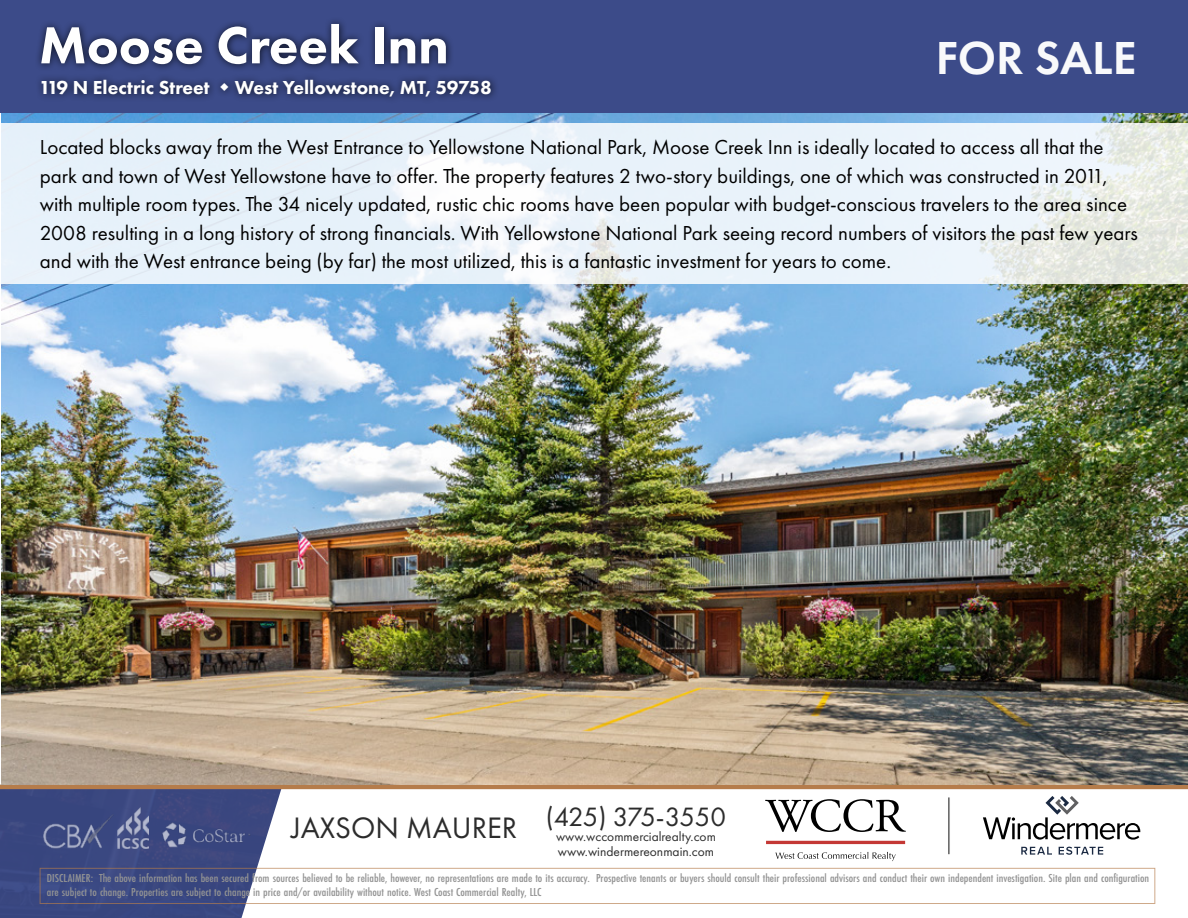
<style>
.page{position:relative;width:1188px;height:918px;background:#fff}
.page>*{position:absolute;margin:0;border:0;box-sizing:border-box;transform-origin:0 0}
.t1{font:56.7px "Futura PT";color:#2c2c2c;scale:.53 1}
.t2{font:800 54px "Futura PT";color:#fff}
.t3{font:600 48px "Futura PT";color:#fff}
.t4{font:30.75px "Futura PT";color:#2c2c2c}
.t5{font:27.45px "Futura PT";letter-spacing:-.04em;color:#2c2c2c}
.t6{font:22.5px "Futura PT";color:#2c2c2c}
.t7{font:21px/28.5px "Futura PT";color:#000}
.t8{font:800 19.5px "Futura PT";color:#fff}
.t9{font:13.5px/15px "Futura PT";color:#2c2c2c}
.t10{font:500 12px/13.5px "Futura PT Cond";color:#939393;scale:1.09 1}
</style>
<div class="page">
<img style="left:0;top:112px;width:1188px;height:806px">
<svg style="left:239px;top:789px;width:949px;height:129px"></svg>
<img style="left:156px;top:821px;width:97px;height:26px">
<img style="left:39px;top:811px;width:78px;height:40px">
<img style="left:117px;top:806px;width:31px;height:42px">
<svg style="left:765px;top:799px;width:141px;height:33px"></svg>
<hr style="left:766px;top:841px;width:139px;height:3px;background:#c43835">
<svg style="left:775px;top:852px;width:121px;height:9px"></svg>
<hr style="left:0;top:785px;width:1188px;height:4px;background:#b57c4b">
<svg style="left:1021px;top:847px;width:31px;height:8px"></svg>
<svg style="left:1059px;top:847px;width:44px;height:8px"></svg>
<svg style="left:983px;top:796px;width:157px;height:44px"></svg>
<div style="left:0;top:0;width:1188px;height:112px;background:#3c4b89"></div>
<div style="left:34px;top:16px;width:465px;height:89px;background:#000;opacity:.75"></div>
<svg style="left:0;top:123px;width:1188px;height:160px;background:#e9f1f7"></svg>
<svg style="left:221px;top:83px;width:8px;height:8px"></svg>
<h2 class="t2" style="left:39px;top:12px;width:411px">Moose Creek Inn</h2>
<p class="t8" style="left:39px;top:76px;width:172px">119 N Electric Street</p>
<p class="t8" style="left:235px;top:76px;width:259px">West Yellowstone, MT, 59758</p>
<h3 class="t3" style="left:935px;top:28px;width:203px">FOR SALE</h3>
<p class="t7" style="left:40px;top:133px;width:1099px">Located blocks away from the West Entrance to Yellowstone National Park, Moose Creek Inn is ideally located to access all that the park and town of West Yellowstone have to offer. The property features 2 two-story buildings, one of which was constructed in 2011, with multiple room types. The 34 nicely updated, rustic chic rooms have been popular with budget-conscious travelers to the area since 2008 resulting in a long history of strong financials. With Yellowstone National Park seeing record numbers of visitors the past few years and with the West entrance being (by far) the most utilized, this is a fantastic investment for years to come.</p>
<h1 class="t1" style="left:942px;top:788px;width:30px">|</h1>
<h3 class="t5" style="left:546px;top:801px;width:182px">(425) 375-3550</h3>
<p class="t9" style="left:556px;top:829px;width:161px">www.wccommercialrealty.com www.windermereonmain.com</p>
<h3 class="t4" style="left:291px;top:810px;width:227px">JAXSON MAURER</h3>
<p class="t6" style="left:353px;top:813px;width:120px">Tiffini Connell</p>
<p class="t10" style="left:47px;top:872px;width:1013px">DISCLAIMER: The above information has been secured from sources believed to be reliable, however, no representations are made to its accuracy. Prospective tenants or buyers should consult their professional advisors and conduct their own independent investigation. Site plan and configuration are subject to change. Properties are subject to change in price and/or availability without notice. West Coast Commercial Realty, LLC</p>
</div>
